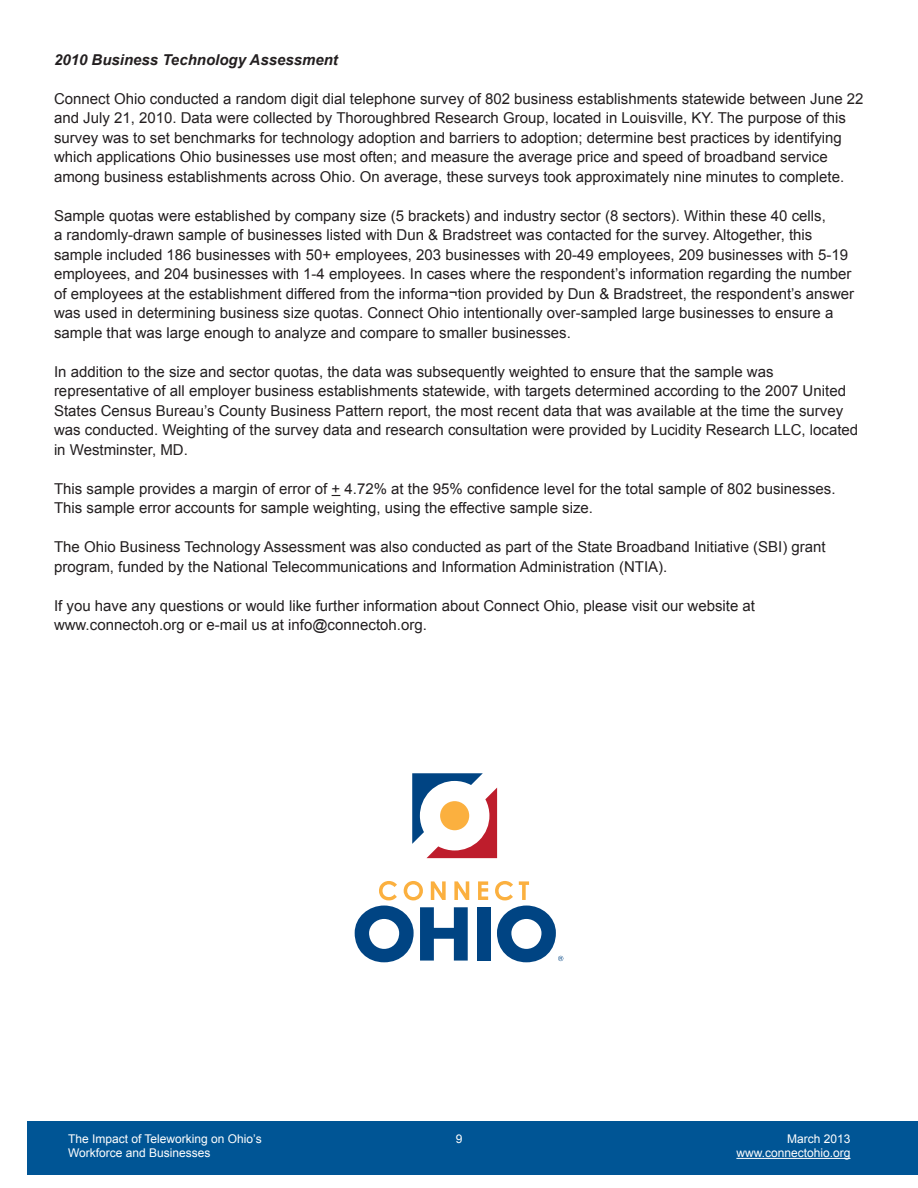
<style>
.page{position:relative;width:918px;height:1188px;background:#fff}
.page>*{position:absolute;margin:0;border:0;box-sizing:border-box;transform-origin:0 0}
.t1{font:15px/19.5px "Arial";color:#231f20}
.t2{font:italic 700 15px "Arial";color:#231f20}
.t3{font:12px/14.4px "Arial";color:#fff}
</style>
<div class="page">
<div style="left:27px;top:1121px;width:891px;height:53px;background:#005595"></div>
<hr style="left:736px;top:1158px;width:114px;height:1px;background:#fff">
<svg style="left:355px;top:906px;width:59px;height:56px"></svg>
<svg style="left:420px;top:907px;width:48px;height:54px"></svg>
<div style="left:477px;top:907px;width:14px;height:54px;background:#004483"></div>
<svg style="left:379px;top:881px;width:18px;height:19px"></svg>
<svg style="left:404px;top:881px;width:19px;height:19px"></svg>
<svg style="left:431px;top:881px;width:15px;height:19px"></svg>
<svg style="left:454px;top:881px;width:15px;height:19px"></svg>
<svg style="left:478px;top:881px;width:10px;height:19px"></svg>
<svg style="left:495px;top:881px;width:18px;height:19px"></svg>
<svg style="left:519px;top:881px;width:10px;height:19px"></svg>
<svg style="left:412px;top:773px;width:85px;height:85px"></svg>
<svg style="left:497px;top:906px;width:66px;height:56px"></svg>
<p class="t2" style="left:54px;top:51px;width:285px">2010 Business Technology Assessment</p>
<p class="t1" style="left:54px;top:89px;width:811px">Connect Ohio conducted a random digit dial telephone survey of 802 business establishments statewide between June 22 and July 21, 2010. Data were collected by Thoroughbred Research Group, located in Louisville, KY. The purpose of this survey was to set benchmarks for technology adoption and barriers to adoption; determine best practices by identifying which applications Ohio businesses use most often; and measure the average price and speed of broadband service among business establishments across Ohio. On average, these surveys took approximately nine minutes to complete.</p>
<p class="t1" style="left:54px;top:206px;width:802px">Sample quotas were established by company size (5 brackets) and industry sector (8 sectors). Within these 40 cells,<br>a randomly-drawn sample of businesses listed with Dun &amp; Bradstreet was contacted for the survey. Altogether, this sample included 186 businesses with 50+ employees, 203 businesses with 20-49 employees, 209 businesses with 5-19 employees, and 204 businesses with 1-4 employees. In cases where the respondent’s information regarding the number of employees at the establishment differed from the informa¬tion provided by Dun &amp; Bradstreet, the respondent’s answer was used in determining business size quotas. Connect Ohio intentionally over-sampled large businesses to ensure a sample that was large enough to analyze and compare to smaller businesses.</p>
<p class="t1" style="left:54px;top:362px;width:806px">In addition to the size and sector quotas, the data was subsequently weighted to ensure that the sample was representative of all employer business establishments statewide, with targets determined according to the 2007 United States Census Bureau’s County Business Pattern report, the most recent data that was available at the time the survey was conducted. Weighting of the survey data and research consultation were provided by Lucidity Research LLC, located in Westminster, MD.</p>
<p class="t1" style="left:54px;top:479px;width:783px">This sample provides a margin of error of + 4.72% at the 95% confidence level for the total sample of 802 businesses.<br>This sample error accounts for sample weighting, using the effective sample size.</p>
<p class="t1" style="left:54px;top:537px;width:773px">The Ohio Business Technology Assessment was also conducted as part of the State Broadband Initiative (SBI) grant program, funded by the National Telecommunications and Information Administration (NTIA).</p>
<p class="t1" style="left:54px;top:596px;width:703px">If you have any questions or would like further information about Connect Ohio, please visit our website at www.connectoh.org or e-mail us at info@connectoh.org.</p>
<p class="t3" style="left:68px;top:1131px;width:195px">The Impact of Teleworking on Ohio’s<br>Workforce and Businesses</p>
<p class="t3" style="left:456px;top:1131px;width:8px">9</p>
<p class="t3" style="left:736px;top:1131px;width:116px;text-align:right">March 2013 www.connectohio.org</p>
</div>
